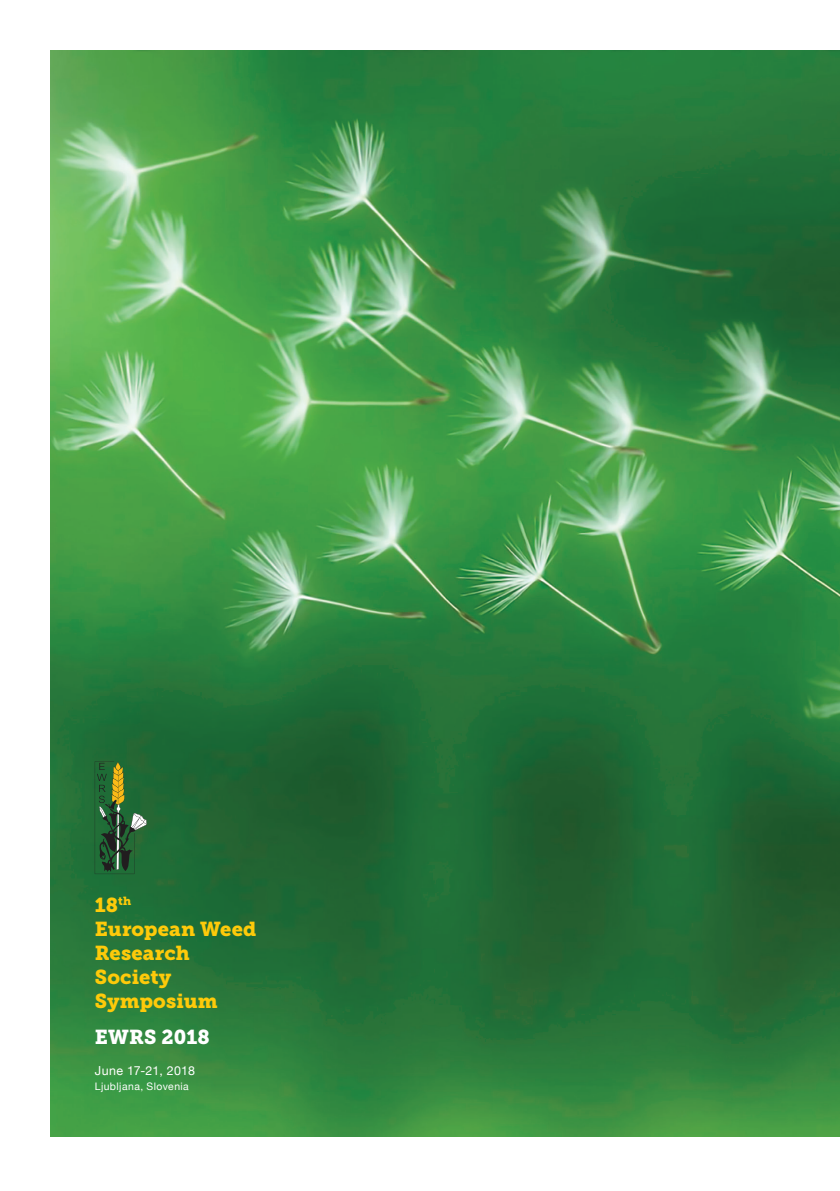
<style>
.page{position:relative;width:840px;height:1191px;background:#fff}
.page>*{position:absolute;margin:0;border:0;box-sizing:border-box;transform-origin:0 0}
.t1{font:20px/24px "Museo Slab 900";letter-spacing:.005em;color:#feca0a}
.t2{font:20px "Museo Slab 900";letter-spacing:.01em;color:#fff}
.t3{font:12.4px "Helvetica Neue";letter-spacing:.025em;color:#fff}
.t4{font:10.4px "Helvetica Neue";letter-spacing:.045em;color:#fff}
</style>
<div class="page">
<img style="left:51px;top:51px;width:788px;height:1085px">
<svg style="left:95px;top:761px;width:52px;height:113px;background:#376839"></svg>
<p class="t1" style="left:95px;top:893px;width:163px">18<sup>th<br></sup>European Weed<br>Research<br>Society<br>Symposium</p>
<p class="t2" style="left:95px;top:1025px;width:116px">EWRS 2018</p>
<p class="t3" style="left:95px;top:1062px;width:102px">June 17-21, 2018</p>
<p class="t4" style="left:95px;top:1079px;width:95px">Ljubljana, Slovenia</p>
</div>
